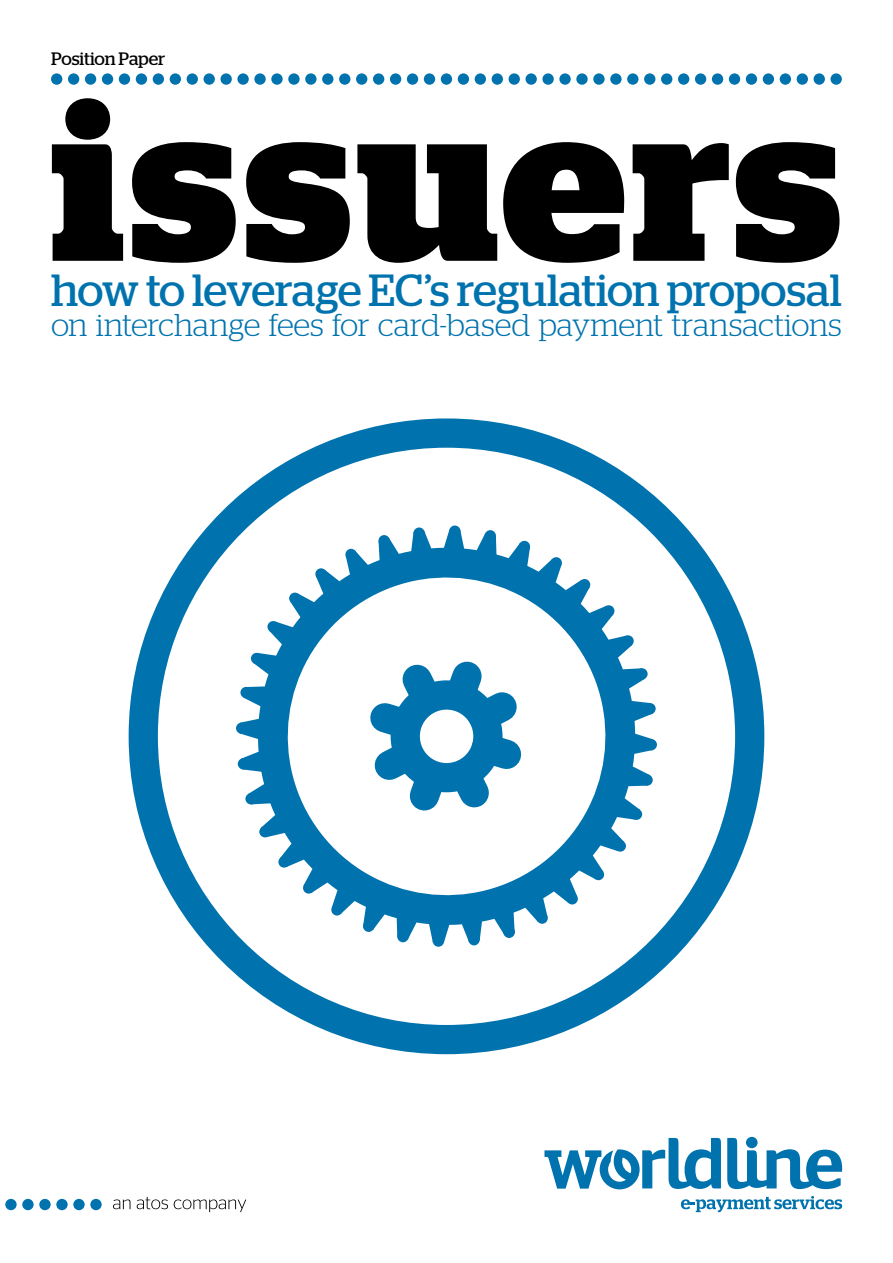
<style>
.page{position:relative;width:893px;height:1263px;background:#fff}
.page>*{position:absolute;margin:0;border:0;box-sizing:border-box;transform-origin:0 0}
.t1{font:700 220.5px "Stag";letter-spacing:.025em;color:#000}
.t2{font:45px "Stag";letter-spacing:-.015em;color:#0073ae}
.t3{font:300 31.5px "Stag";letter-spacing:-.005em;color:#0073ae}
.t4{font:18px "Stag";letter-spacing:-.01em;color:#000}
</style>
<div class="page">
<div style="left:51px;top:73px;width:11px;height:12px;background:#0073ae;border-radius:50%"></div>
<div style="left:68px;top:73px;width:11px;height:12px;background:#0073ae;border-radius:50%"></div>
<div style="left:85px;top:73px;width:11px;height:12px;background:#0073ae;border-radius:50%"></div>
<div style="left:102px;top:73px;width:11px;height:12px;background:#0073ae;border-radius:50%"></div>
<div style="left:119px;top:73px;width:11px;height:12px;background:#0073ae;border-radius:50%"></div>
<div style="left:136px;top:73px;width:11px;height:12px;background:#0073ae;border-radius:50%"></div>
<div style="left:153px;top:73px;width:11px;height:12px;background:#0073ae;border-radius:50%"></div>
<div style="left:170px;top:73px;width:11px;height:12px;background:#0073ae;border-radius:50%"></div>
<div style="left:187px;top:73px;width:11px;height:12px;background:#0073ae;border-radius:50%"></div>
<div style="left:204px;top:73px;width:11px;height:12px;background:#0073ae;border-radius:50%"></div>
<div style="left:220px;top:73px;width:12px;height:12px;background:#0073ae;border-radius:50%"></div>
<div style="left:237px;top:73px;width:12px;height:12px;background:#0073ae;border-radius:50%"></div>
<div style="left:254px;top:73px;width:12px;height:12px;background:#0073ae;border-radius:50%"></div>
<div style="left:271px;top:73px;width:12px;height:12px;background:#0073ae;border-radius:50%"></div>
<div style="left:288px;top:73px;width:12px;height:12px;background:#0073ae;border-radius:50%"></div>
<div style="left:305px;top:73px;width:12px;height:12px;background:#0073ae;border-radius:50%"></div>
<div style="left:322px;top:73px;width:11px;height:12px;background:#0073ae;border-radius:50%"></div>
<div style="left:339px;top:73px;width:11px;height:12px;background:#0073ae;border-radius:50%"></div>
<div style="left:356px;top:73px;width:11px;height:12px;background:#0073ae;border-radius:50%"></div>
<div style="left:373px;top:73px;width:11px;height:12px;background:#0073ae;border-radius:50%"></div>
<div style="left:390px;top:73px;width:11px;height:12px;background:#0073ae;border-radius:50%"></div>
<div style="left:407px;top:73px;width:11px;height:12px;background:#0073ae;border-radius:50%"></div>
<div style="left:424px;top:73px;width:11px;height:12px;background:#0073ae;border-radius:50%"></div>
<div style="left:441px;top:73px;width:11px;height:12px;background:#0073ae;border-radius:50%"></div>
<div style="left:458px;top:73px;width:11px;height:12px;background:#0073ae;border-radius:50%"></div>
<div style="left:475px;top:73px;width:11px;height:12px;background:#0073ae;border-radius:50%"></div>
<div style="left:492px;top:73px;width:11px;height:12px;background:#0073ae;border-radius:50%"></div>
<div style="left:509px;top:73px;width:11px;height:12px;background:#0073ae;border-radius:50%"></div>
<div style="left:525px;top:73px;width:12px;height:12px;background:#0073ae;border-radius:50%"></div>
<div style="left:542px;top:73px;width:12px;height:12px;background:#0073ae;border-radius:50%"></div>
<div style="left:559px;top:73px;width:12px;height:12px;background:#0073ae;border-radius:50%"></div>
<div style="left:576px;top:73px;width:12px;height:12px;background:#0073ae;border-radius:50%"></div>
<div style="left:593px;top:73px;width:12px;height:12px;background:#0073ae;border-radius:50%"></div>
<div style="left:610px;top:73px;width:12px;height:12px;background:#0073ae;border-radius:50%"></div>
<div style="left:627px;top:73px;width:11px;height:12px;background:#0073ae;border-radius:50%"></div>
<div style="left:644px;top:73px;width:11px;height:12px;background:#0073ae;border-radius:50%"></div>
<div style="left:661px;top:73px;width:11px;height:12px;background:#0073ae;border-radius:50%"></div>
<div style="left:678px;top:73px;width:11px;height:12px;background:#0073ae;border-radius:50%"></div>
<div style="left:695px;top:73px;width:11px;height:12px;background:#0073ae;border-radius:50%"></div>
<div style="left:712px;top:73px;width:11px;height:12px;background:#0073ae;border-radius:50%"></div>
<div style="left:729px;top:73px;width:11px;height:12px;background:#0073ae;border-radius:50%"></div>
<div style="left:746px;top:73px;width:11px;height:12px;background:#0073ae;border-radius:50%"></div>
<div style="left:763px;top:73px;width:11px;height:12px;background:#0073ae;border-radius:50%"></div>
<div style="left:780px;top:73px;width:11px;height:12px;background:#0073ae;border-radius:50%"></div>
<div style="left:797px;top:73px;width:11px;height:12px;background:#0073ae;border-radius:50%"></div>
<div style="left:814px;top:73px;width:11px;height:12px;background:#0073ae;border-radius:50%"></div>
<div style="left:830px;top:73px;width:12px;height:12px;background:#0073ae;border-radius:50%"></div>
<div style="left:129px;top:418px;width:635px;height:636px;border:29px solid #0073ae;border-radius:50%"></div>
<svg style="left:240px;top:529px;width:413px;height:414px"></svg>
<svg style="left:348px;top:639px;width:195px;height:194px"></svg>
<div style="left:646px;top:739px;width:11px;height:11px;background:#0073ae;border-radius:50%"></div>
<div style="left:641px;top:774px;width:12px;height:12px;background:#0073ae;border-radius:50%"></div>
<div style="left:631px;top:809px;width:11px;height:11px;background:#0073ae;border-radius:50%"></div>
<div style="left:615px;top:840px;width:11px;height:12px;background:#0073ae;border-radius:50%"></div>
<div style="left:593px;top:869px;width:11px;height:11px;background:#0073ae;border-radius:50%"></div>
<div style="left:567px;top:893px;width:11px;height:11px;background:#0073ae;border-radius:50%"></div>
<div style="left:536px;top:912px;width:12px;height:12px;background:#0073ae;border-radius:50%"></div>
<div style="left:468px;top:934px;width:12px;height:11px;background:#0073ae;border-radius:50%"></div>
<div style="left:433px;top:935px;width:11px;height:12px;background:#0073ae;border-radius:50%"></div>
<div style="left:397px;top:931px;width:12px;height:11px;background:#0073ae;border-radius:50%"></div>
<div style="left:363px;top:920px;width:11px;height:12px;background:#0073ae;border-radius:50%"></div>
<div style="left:331px;top:904px;width:12px;height:11px;background:#0073ae;border-radius:50%"></div>
<div style="left:303px;top:882px;width:11px;height:12px;background:#0073ae;border-radius:50%"></div>
<div style="left:278px;top:856px;width:12px;height:12px;background:#0073ae;border-radius:50%"></div>
<div style="left:259px;top:826px;width:12px;height:11px;background:#0073ae;border-radius:50%"></div>
<div style="left:245px;top:793px;width:12px;height:11px;background:#0073ae;border-radius:50%"></div>
<div style="left:238px;top:758px;width:11px;height:11px;background:#0073ae;border-radius:50%"></div>
<div style="left:236px;top:722px;width:11px;height:12px;background:#0073ae;border-radius:50%"></div>
<div style="left:240px;top:687px;width:12px;height:11px;background:#0073ae;border-radius:50%"></div>
<div style="left:251px;top:653px;width:11px;height:11px;background:#0073ae;border-radius:50%"></div>
<div style="left:267px;top:621px;width:12px;height:11px;background:#0073ae;border-radius:50%"></div>
<div style="left:289px;top:593px;width:11px;height:11px;background:#0073ae;border-radius:50%"></div>
<div style="left:315px;top:568px;width:12px;height:12px;background:#0073ae;border-radius:50%"></div>
<div style="left:345px;top:549px;width:12px;height:11px;background:#0073ae;border-radius:50%"></div>
<div style="left:378px;top:535px;width:12px;height:11px;background:#0073ae;border-radius:50%"></div>
<div style="left:413px;top:527px;width:12px;height:12px;background:#0073ae;border-radius:50%"></div>
<div style="left:449px;top:525px;width:11px;height:12px;background:#0073ae;border-radius:50%"></div>
<div style="left:503px;top:926px;width:12px;height:12px;background:#0073ae;border-radius:50%"></div>
<div style="left:485px;top:530px;width:11px;height:11px;background:#0073ae;border-radius:50%"></div>
<div style="left:519px;top:541px;width:11px;height:11px;background:#0073ae;border-radius:50%"></div>
<div style="left:551px;top:557px;width:11px;height:11px;background:#0073ae;border-radius:50%"></div>
<div style="left:579px;top:579px;width:11px;height:11px;background:#0073ae;border-radius:50%"></div>
<div style="left:603px;top:605px;width:11px;height:12px;background:#0073ae;border-radius:50%"></div>
<div style="left:622px;top:635px;width:12px;height:12px;background:#0073ae;border-radius:50%"></div>
<div style="left:636px;top:668px;width:12px;height:11px;background:#0073ae;border-radius:50%"></div>
<div style="left:644px;top:703px;width:12px;height:11px;background:#0073ae;border-radius:50%"></div>
<svg style="left:727px;top:1138px;width:115px;height:51px"></svg>
<svg style="left:544px;top:1138px;width:177px;height:51px"></svg>
<svg style="left:681px;top:1196px;width:161px;height:16px"></svg>
<div style="left:90px;top:1199px;width:12px;height:11px;background:#0073ae;border-radius:50%"></div>
<div style="left:73px;top:1199px;width:12px;height:11px;background:#0073ae;border-radius:50%"></div>
<div style="left:56px;top:1199px;width:12px;height:11px;background:#0073ae;border-radius:50%"></div>
<div style="left:39px;top:1199px;width:12px;height:11px;background:#0073ae;border-radius:50%"></div>
<div style="left:22px;top:1199px;width:12px;height:11px;background:#0073ae;border-radius:50%"></div>
<div style="left:5px;top:1199px;width:12px;height:11px;background:#0073ae;border-radius:50%"></div>
<svg style="left:113px;top:1199px;width:17px;height:10px"></svg>
<svg style="left:137px;top:1197px;width:31px;height:12px"></svg>
<svg style="left:174px;top:1199px;width:72px;height:13px"></svg>
<p class="t4" style="left:51px;top:49px;width:116px">Position Paper</p>
<h1 class="t1" style="left:51px;top:55px;width:792px">issuers</h1>
<h2 class="t2" style="left:51px;top:264px;width:792px">how to leverage EC’s regulation proposal</h2>
<p class="t3" style="left:51px;top:307px;width:792px">on interchange fees for card-based payment transactions</p>
</div>
